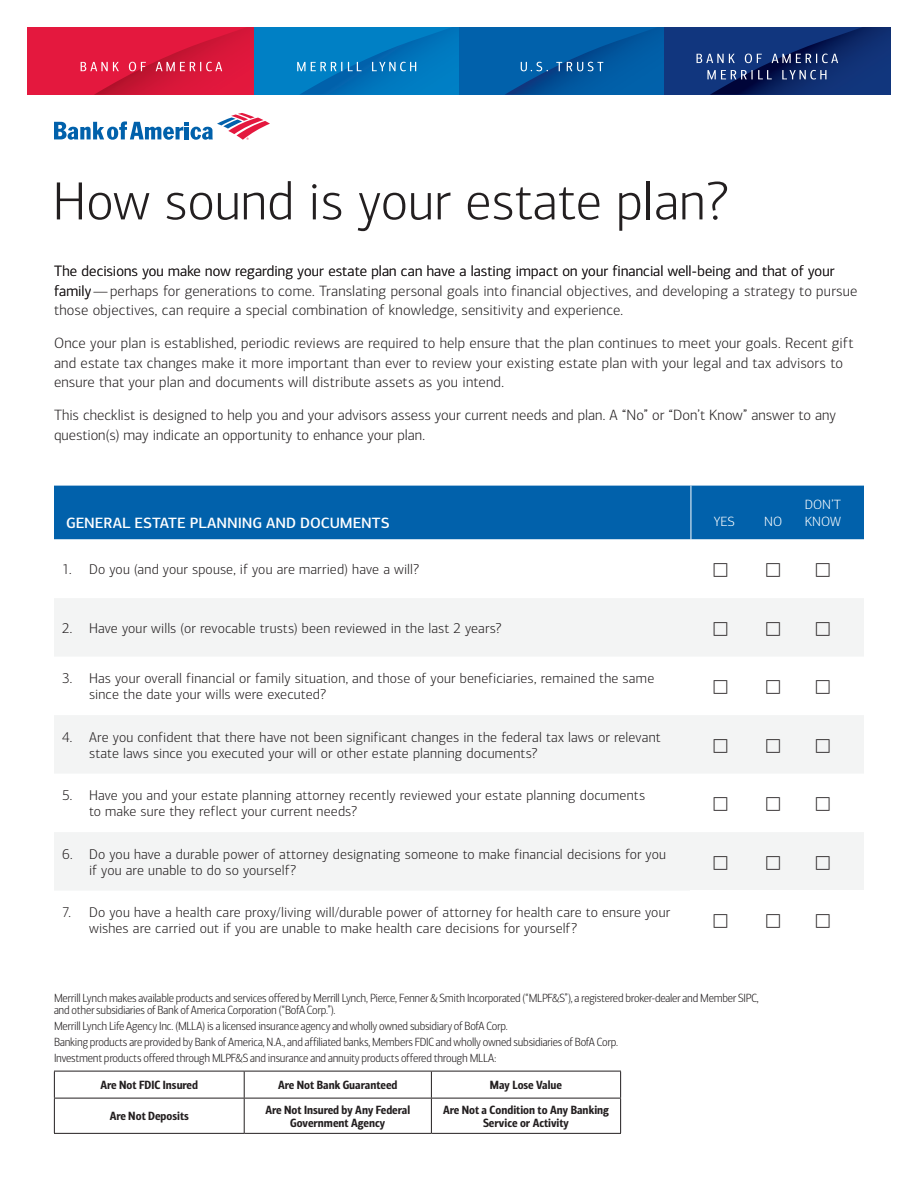
<style>
.page{position:relative;width:918px;height:1188px;background:#fff}
.page>*{position:absolute;margin:0;border:0;box-sizing:border-box;transform-origin:0 0}
.t1{font:300 54px "Connections";color:#231f20}
.t2{font:300 15px/19.5px "Connections";letter-spacing:.005em;color:#231f20}
.t3{font:500 15px "Connections";letter-spacing:-.005em;color:#fff}
.t4{font:300 14.25px/15.8px "Connections";letter-spacing:.01em;color:#231f20}
.t5{font:300 13.5px "Connections";color:#fff}
.t6{font:300 12px/12.8px "Connections Cond";letter-spacing:-.015em;color:#231f20}
.t7{font:12px/12.8px "Connections Cond Bld";color:#231f20;text-align:center}
</style>
<div class="page">
<hr style="left:54px;top:1071px;width:190px;height:1px;background:#231f20">
<hr style="left:244px;top:1071px;width:187px;height:1px;background:#231f20">
<hr style="left:431px;top:1071px;width:190px;height:1px;background:#231f20">
<hr style="left:54px;top:1098px;width:190px;height:1px;background:#231f20">
<hr style="left:244px;top:1098px;width:187px;height:1px;background:#231f20">
<hr style="left:431px;top:1098px;width:190px;height:1px;background:#231f20">
<hr style="left:54px;top:1133px;width:190px;height:1px;background:#231f20">
<hr style="left:244px;top:1133px;width:187px;height:1px;background:#231f20">
<hr style="left:431px;top:1133px;width:190px;height:1px;background:#231f20">
<svg style="left:54px;top:1071px;width:1px;height:27px"></svg>
<hr style="left:54px;top:1098px;width:1px;height:35px;background:#231f20">
<svg style="left:244px;top:1071px;width:1px;height:27px"></svg>
<svg style="left:431px;top:1071px;width:1px;height:27px"></svg>
<svg style="left:620px;top:1071px;width:1px;height:27px"></svg>
<hr style="left:244px;top:1098px;width:1px;height:35px;background:#231f20">
<hr style="left:431px;top:1098px;width:1px;height:35px;background:#231f20">
<hr style="left:620px;top:1098px;width:1px;height:35px;background:#231f20">
<div style="left:28px;top:27px;width:226px;height:68px;background:#e4183e"></div>
<img style="left:94px;top:27px;width:160px;height:68px">
<svg style="left:156px;top:62px;width:66px;height:9px"></svg>
<svg style="left:129px;top:62px;width:17px;height:9px"></svg>
<svg style="left:81px;top:62px;width:38px;height:9px"></svg>
<div style="left:254px;top:27px;width:205px;height:68px;background:#0080c5"></div>
<img style="left:300px;top:27px;width:159px;height:68px">
<svg style="left:372px;top:62px;width:44px;height:9px"></svg>
<svg style="left:297px;top:62px;width:64px;height:9px"></svg>
<div style="left:459px;top:27px;width:206px;height:68px;background:#0161ab"></div>
<img style="left:505px;top:27px;width:160px;height:68px">
<svg style="left:556px;top:62px;width:47px;height:9px"></svg>
<svg style="left:521px;top:62px;width:27px;height:9px"></svg>
<div style="left:665px;top:27px;width:226px;height:68px;background:#11367e"></div>
<img style="left:710px;top:27px;width:181px;height:68px">
<svg style="left:782px;top:70px;width:44px;height:10px"></svg>
<svg style="left:707px;top:70px;width:65px;height:9px"></svg>
<svg style="left:697px;top:54px;width:141px;height:9px"></svg>
<svg style="left:54px;top:113px;width:216px;height:27px"></svg>
<div style="left:54px;top:486px;width:810px;height:54px;background:#0161ab"></div>
<hr style="left:691px;top:486px;width:1px;height:54px;background:#fff">
<svg style="left:54px;top:598px;width:810px;height:292px;fill:#f3f4f4"></svg>
<svg style="left:714px;top:622px;width:20px;height:13px"></svg>
<svg style="left:766px;top:622px;width:21px;height:13px"></svg>
<svg style="left:816px;top:622px;width:14px;height:13px"></svg>
<svg style="left:714px;top:680px;width:20px;height:14px"></svg>
<svg style="left:766px;top:680px;width:21px;height:14px"></svg>
<svg style="left:816px;top:680px;width:14px;height:14px"></svg>
<svg style="left:714px;top:739px;width:20px;height:13px"></svg>
<svg style="left:766px;top:739px;width:21px;height:13px"></svg>
<svg style="left:816px;top:739px;width:14px;height:13px"></svg>
<svg style="left:714px;top:797px;width:20px;height:14px"></svg>
<svg style="left:766px;top:797px;width:21px;height:14px"></svg>
<svg style="left:816px;top:797px;width:14px;height:14px"></svg>
<svg style="left:714px;top:856px;width:20px;height:13px"></svg>
<svg style="left:766px;top:856px;width:21px;height:13px"></svg>
<svg style="left:816px;top:856px;width:14px;height:13px"></svg>
<h1 class="t1" style="left:52px;top:170px;width:678px">How sound is your estate plan?</h1>
<p class="t2" style="left:54px;top:262px;width:782px">The decisions you make now regarding your estate plan can have a lasting impact on your financial well-being and that of your</p>
<p class="t2" style="left:54px;top:281px;width:805px">family—perhaps for generations to come. Translating personal goals into financial objectives, and developing a strategy to pursue those objectives, can require a special combination of knowledge, sensitivity and experience.</p>
<p class="t2" style="left:54px;top:334px;width:801px">Once your plan is established, periodic reviews are required to help ensure that the plan continues to meet your goals. Recent gift and estate tax changes make it more important than ever to review your existing estate plan with your legal and tax advisors to ensure that your plan and documents will distribute assets as you intend.</p>
<p class="t2" style="left:54px;top:406px;width:783px">This checklist is designed to help you and your advisors assess your current needs and plan. A “No” or “Don’t Know” answer to any question(s) may indicate an opportunity to enhance your plan.</p>
<p class="t3" style="left:66px;top:513px;width:325px">GENERAL ESTATE PLANNING AND DOCUMENTS</p>
<p class="t4" style="left:62px;top:562px;width:359px">1. Do you (and your spouse, if you are married) have a will?</p>
<p class="t4" style="left:62px;top:620px;width:441px">2. Have your wills (or revocable trusts) been reviewed in the last 2 years?</p>
<p class="t4" style="left:89px;top:671px;width:567px;text-indent:-27px">3. Has your overall financial or family situation, and those of your beneficiaries, remained the same since the date your wills were executed?</p>
<p class="t4" style="left:89px;top:729px;width:573px;text-indent:-27px">4. Are you confident that there have not been significant changes in the federal tax laws or relevant state laws since you executed your will or other estate planning documents?</p>
<p class="t4" style="left:89px;top:788px;width:558px;text-indent:-27px">5. Have you and your estate planning attorney recently reviewed your estate planning documents to make sure they reflect your current needs?</p>
<p class="t4" style="left:89px;top:846px;width:578px;text-indent:-27px">6. Do you have a durable power of attorney designating someone to make financial decisions for you if you are unable to do so yourself?</p>
<p class="t4" style="left:89px;top:905px;width:583px;text-indent:-27px">7. Do you have a health care proxy/living will/durable power of attorney for health care to ensure your wishes are carried out if you are unable to make health care decisions for yourself?</p>
<p class="t5" style="left:805px;top:497px;width:38px">DON’T</p>
<p class="t5" style="left:714px;top:514px;width:23px">YES</p>
<p class="t5" style="left:764px;top:514px;width:20px">NO</p>
<p class="t5" style="left:805px;top:514px;width:38px">KNOW</p>
<p class="t6" style="left:54px;top:992px;width:706px">Merrill Lynch makes available products and services offered by Merrill Lynch, Pierce, Fenner &amp; Smith Incorporated (“MLPF&amp;S”), a registered broker-dealer and Member SIPC, and other subsidiaries of Bank of America Corporation (“BofA Corp.”).</p>
<p class="t6" style="left:54px;top:1020px;width:455px">Merrill Lynch Life Agency Inc. (MLLA) is a licensed insurance agency and wholly owned subsidiary of BofA Corp.</p>
<p class="t6" style="left:54px;top:1036px;width:566px">Banking products are provided by Bank of America, N.A., and affiliated banks, Members FDIC and wholly owned subsidiaries of BofA Corp.</p>
<p class="t6" style="left:54px;top:1052px;width:444px">Investment products offered through MLPF&amp;S and insurance and annuity products offered through MLLA:</p>
<p class="t7" style="left:101px;top:1079px;width:99px">Are Not FDIC Insured</p>
<p class="t7" style="left:278px;top:1079px;width:121px">Are Not Bank Guaranteed</p>
<p class="t7" style="left:490px;top:1079px;width:74px">May Lose Value</p>
<p class="t7" style="left:110px;top:1110px;width:81px">Are Not Deposits</p>
<p class="t7" style="left:265px;top:1104px;width:146px">Are Not Insured by Any Federal<br>Government Agency</p>
<p class="t7" style="left:443px;top:1104px;width:167px">Are Not a Condition to Any Banking<br>Service or Activity</p>
</div>
